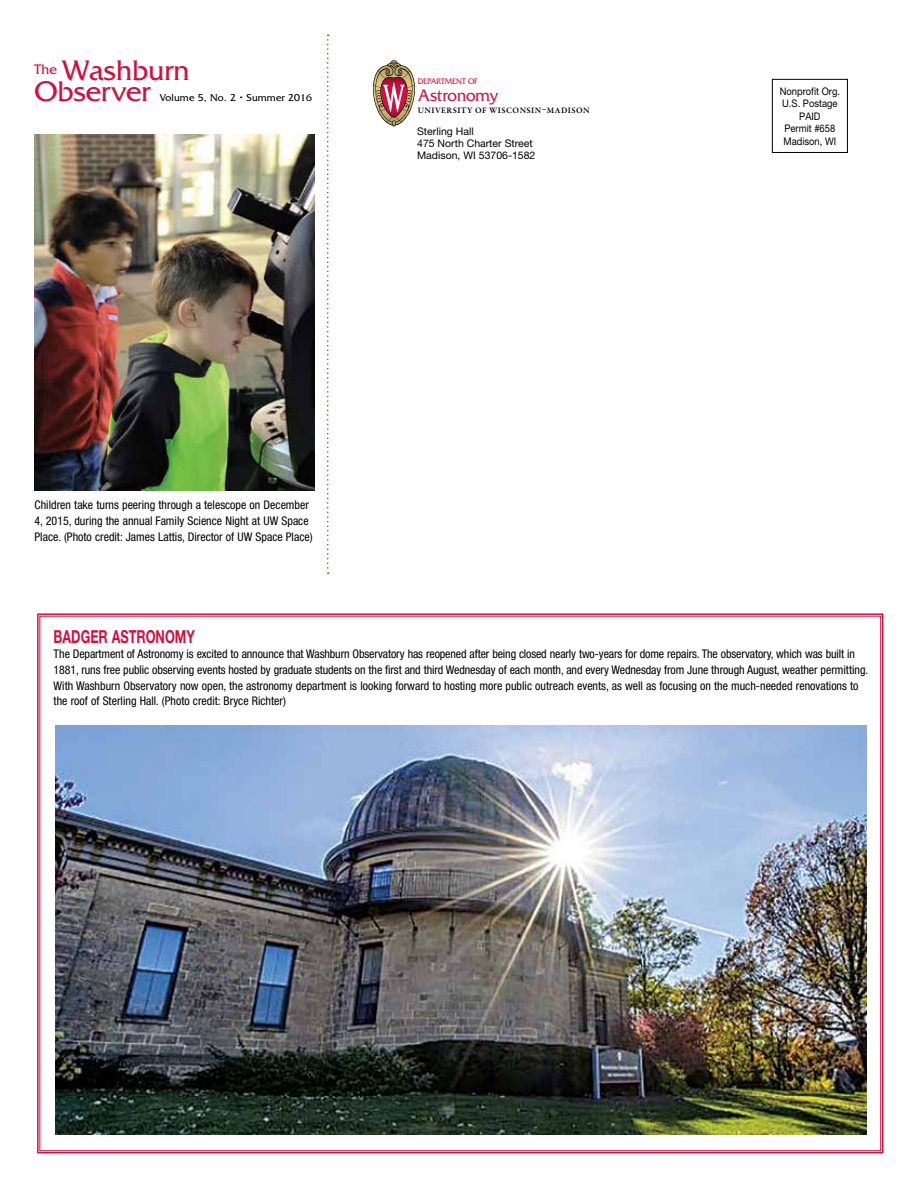
<style>
.page{position:relative;width:918px;height:1188px;background:#fff}
.page>*{position:absolute;margin:0;border:0;box-sizing:border-box;transform-origin:0 0}
.t1{font:29.7px/21.8px "Friz Quadrata Std";color:#ce1141}
.t2{font:700 18px "Helvetica Neue LT Std";color:#ce1141;scale:.71 1}
.t3{font:17.55px "Friz Quadrata";letter-spacing:-.005em;color:#cd1543}
.t4{font:condensed 12px/15.8px "Helvetica Neue LT Std";color:#000}
.t5{font:10.5px/12px "Helvetica Neue LT Std";color:#000}
.t6{font:10.5px/12.5px "Helvetica Neue LT Std";color:#000;text-align:center;scale:.9 1}
.t7{font:10.5px "Friz Quadrata Std";letter-spacing:.01em;color:#000}
.t8{font:600 8.55px "Garamond Premr Pro";letter-spacing:.05em;color:#000}
.t9{font:8.4px "Friz Quadrata";letter-spacing:-.015em;color:#cd1543}
</style>
<div class="page">
<div style="left:772px;top:79px;width:76px;height:74px;border:1px solid #000"></div>
<svg style="left:327px;top:35px;width:2px;height:539px"></svg>
<svg style="left:373px;top:60px;width:42px;height:67px"></svg>
<svg style="left:37px;top:613px;width:847px;height:541px"></svg>
<img style="left:56px;top:726px;width:810px;height:409px">
<img style="left:35px;top:135px;width:280px;height:355px">
<h1 class="t1" style="left:35px;top:59px;width:157px"><sup>The</sup> Washburn<br>Observer</h1>
<p class="t7" style="left:160px;top:92px;width:154px">Volume 5, No. 2 • Summer 2016</p>
<p class="t9" style="left:418px;top:77px;width:61px">DEPARTMENT OF</p>
<h3 class="t3" style="left:418px;top:86px;width:82px">Astronomy</h3>
<p class="t8" style="left:418px;top:105px;width:173px">UNIVERSITY OF WISCONSIN–MADISON</p>
<p class="t5" style="left:417px;top:125px;width:120px">Sterling Hall<br>475 North Charter Street<br>Madison, WI 53706-1582</p>
<p class="t4" style="left:35px;top:497px;width:280px">Children take turns peering through a telescope on December<br>4, 2015, during the annual Family Science Night at UW Space<br>Place. (Photo credit: James Lattis, Director of UW Space Place)</p>
<p class="t6" style="left:780px;top:85px;width:69px">Nonprofit Org.<br>U.S. Postage<br>PAID<br>Permit #658<br>Madison, WI</p>
<h2 class="t2" style="left:54px;top:625px;width:201px">BADGER ASTRONOMY</h2>
<p class="t4" style="left:54px;top:646px;width:816px">The Department of Astronomy is excited to announce that Washburn Observatory has reopened after being closed nearly two-years for dome repairs. The observatory, which was built in 1881, runs free public observing events hosted by graduate students on the first and third Wednesday of each month, and every Wednesday from June through August, weather permitting.<br>With Washburn Observatory now open, the astronomy department is looking forward to hosting more public outreach events, as well as focusing on the much-needed renovations to the roof of Sterling Hall. (Photo credit: Bryce Richter)</p>
</div>
